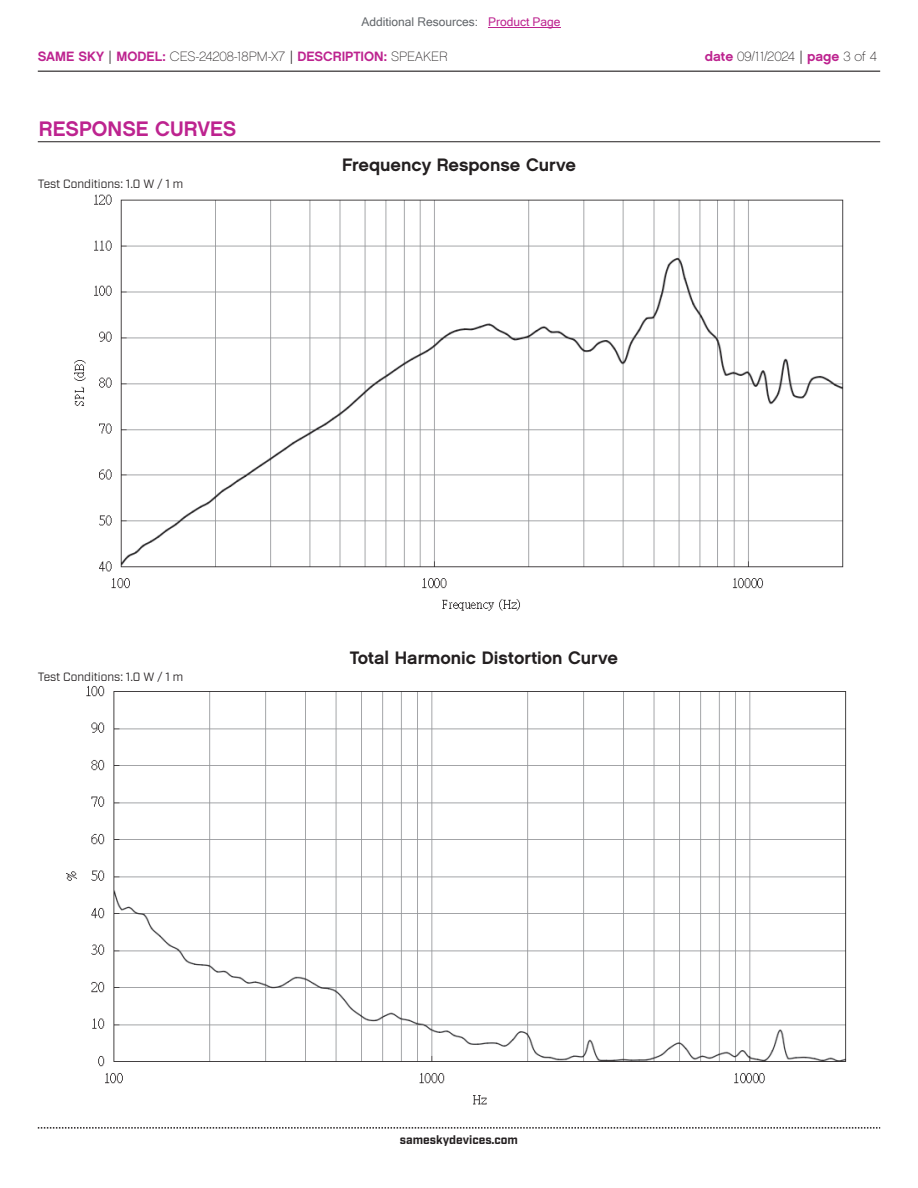
<style>
.page{position:relative;width:918px;height:1188px;background:#fff}
.page>*{position:absolute;margin:0;border:0;box-sizing:border-box;transform-origin:0 0}
.t1{font:21px "Chalet New York Nineteen Sixty";color:#bd238f}
.t2{font:18px "Chalet New York Nineteen Sixty";color:#231f20}
.t3{font:13.5px "Chalet New York Nineteen Sixty";color:#bd238f}
.t4{font:13.5px "Chalet Paris Nineteen Sixty";letter-spacing:-.005em;color:#231f20}
.t5{font:12px "Industry";color:#231f20}
.t6{font:12px "Microsoft Sans Serif";color:#63676b}
.t7{font:700 12px "Industry";color:#231f20}
.s1{color:#bd238f}
.s2{font-family:"Industry";color:#231f20}
.s3{font-family:"Chalet Paris Nineteen Sixty";color:#231f20}
.s4{font-family:"Chalet New York Nineteen Sixty";color:#bd238f}
.s5{font-family:"Industry"}
</style>
<div class="page">
<hr style="left:38px;top:71px;width:842px;height:1px;background:#231f20">
<svg style="left:38px;top:1127px;width:842px;height:2px"></svg>
<img style="left:74px;top:194px;width:770px;height:417px">
<hr style="left:38px;top:141px;width:842px;height:1px;background:#231f20">
<img style="left:66px;top:685px;width:781px;height:420px">
<hr style="left:488px;top:27px;width:73px;height:1px;background:#bd238f">
<p class="t6" style="left:362px;top:15px;width:201px">Additional Resources: <span class="s1">Product Page</span></p>
<p class="t3" style="left:38px;top:47px;width:411px">SAME SKY <span class="s2">|</span> MODEL: <span class="s3">CES-24208-18PM-X7</span> <span class="s2">|</span> DESCRIPTION: <span class="s3">SPEAKER</span></p>
<p class="t4" style="left:705px;top:48px;width:174px"><span class="s4">date</span> 09/11/2024 <span class="s5">|</span> <span class="s4">page</span> 3 of 4</p>
<h1 class="t1" style="left:39px;top:115px;width:199px">RESPONSE CURVES</h1>
<p class="t5" style="left:38px;top:176px;width:147px">Test Conditions: 1.0 W / 1 m</p>
<h2 class="t2" style="left:342px;top:153px;width:235px">Frequency Response Curve</h2>
<p class="t5" style="left:38px;top:669px;width:147px">Test Conditions: 1.0 W / 1 m</p>
<h2 class="t2" style="left:350px;top:646px;width:270px">Total Harmonic Distortion Curve</h2>
<p class="t7" style="left:400px;top:1132px;width:120px">sameskydevices.com</p>
</div>
